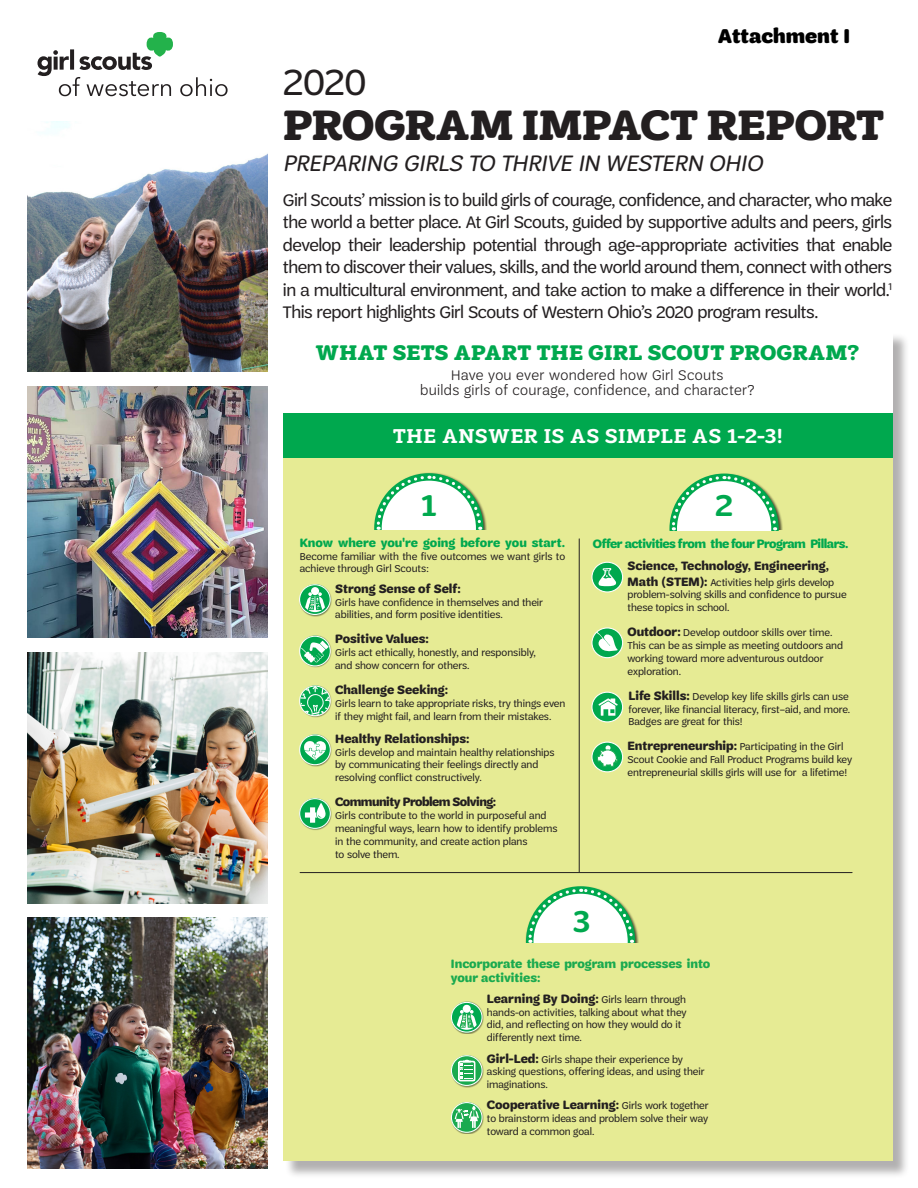
<style>
.page{position:relative;width:918px;height:1188px;background:#fff}
.page>*{position:absolute;margin:0;border:0;box-sizing:border-box;transform-origin:0 0}
.Header_2{font:700 45px "Trefoil Slab";letter-spacing:-.015em;color:#231f20}
.Page_Head{font:39px "Trefoil Sans";color:#231f20}
.t1{font:600 32.1px "Trefoil Slab";color:#00a84e}
.t2{font:600 32.1px "Trefoil Slab";color:#00a94e}
.Header_2-2{font:italic 24px "Trefoil Sans";letter-spacing:.005em;color:#231f20}
.t3{font:700 22.5px "Trefoil Slab";letter-spacing:.01em;color:#00a84e}
.t4{font:600 21.45px "Trefoil Slab";letter-spacing:.035em;color:#fff}
.t5{font:900 21px "Trefoil Sans";color:#000}
.Body{font:18px/22.5px "Trefoil Sans";letter-spacing:-.025em;color:#231f20;text-align:justify}
.t6{font:300 15px/15.5px "Trefoil Sans";letter-spacing:.025em;color:#231f20;text-align:center}
.t7{font:700 12.9px "Trefoil Sans";color:#231f20}
.t8{font:700 12.9px/21.8px "Trefoil Sans";letter-spacing:-.04em;color:#00a94e}
.t9{font:700 12.9px/14px "Trefoil Sans";color:#1aaa4f}
.t10{font:700 12.9px "Trefoil Sans";letter-spacing:-.005em;color:#00a84e}
.t11{font:700 12.9px "Trefoil Sans";letter-spacing:-.04em;color:#231f20}
.t12{font:10.65px/12.9px "Trefoil Sans";color:#231f20}
.s1{color:#231f20}
.s2{font-weight:700;font-size:12.9px}
.s3{font-weight:400;font-size:10.65px}
</style>
<div class="page">
<div style="left:285px;top:332px;width:624px;height:846px;background:#231f20;opacity:.35"></div>
<div style="left:283px;top:330px;width:609px;height:831px;background:#fff"></div>
<div style="left:283px;top:447px;width:609px;height:714px;background:#e6eb94"></div>
<div style="left:525px;top:886px;width:114px;height:57px;background:#231f20;opacity:.75"></div>
<svg style="left:526px;top:886px;width:109px;height:57px"></svg>
<div style="left:283px;top:413px;width:609px;height:45px;background:#00a84e"></div>
<div style="left:669px;top:473px;width:114px;height:57px;background:#231f20;opacity:.75"></div>
<svg style="left:670px;top:474px;width:109px;height:56px"></svg>
<div style="left:374px;top:473px;width:113px;height:57px;background:#231f20;opacity:.75"></div>
<svg style="left:374px;top:473px;width:109px;height:57px"></svg>
<hr style="left:579px;top:539px;width:1px;height:333px;background:#231f20">
<hr style="left:300px;top:872px;width:552px;height:1px;background:#231f20">
<div style="left:299px;top:584px;width:33px;height:32px;background:#231f20;opacity:.5"></div>
<svg style="left:300px;top:584px;width:30px;height:31px"></svg>
<div style="left:311px;top:587px;width:8px;height:8px;background:#fff;border-radius:50%"></div>
<svg style="left:303px;top:592px;width:24px;height:20px"></svg>
<div style="left:300px;top:635px;width:32px;height:33px;background:#231f20;opacity:.5"></div>
<svg style="left:300px;top:636px;width:30px;height:30px"></svg>
<svg style="left:301px;top:641px;width:28px;height:22px"></svg>
<div style="left:300px;top:685px;width:32px;height:32px;background:#231f20;opacity:.5"></div>
<svg style="left:300px;top:686px;width:30px;height:30px"></svg>
<div style="left:300px;top:734px;width:32px;height:33px;background:#231f20;opacity:.5"></div>
<svg style="left:300px;top:734px;width:30px;height:31px"></svg>
<svg style="left:304px;top:741px;width:22px;height:20px"></svg>
<div style="left:299px;top:798px;width:33px;height:32px;background:#231f20;opacity:.5"></div>
<svg style="left:300px;top:798px;width:30px;height:31px"></svg>
<svg style="left:305px;top:803px;width:21px;height:20px"></svg>
<div style="left:299px;top:584px;width:32px;height:31px;border:1px solid #fff;border-radius:50%"></div>
<div style="left:299px;top:636px;width:32px;height:30px;border:1px solid #fff;border-radius:50%"></div>
<div style="left:299px;top:686px;width:32px;height:30px;border:1px solid #fff;border-radius:50%"></div>
<div style="left:299px;top:734px;width:32px;height:31px;border:1px solid #fff;border-radius:50%"></div>
<div style="left:299px;top:798px;width:32px;height:31px;border:1px solid #fff;border-radius:50%"></div>
<svg style="left:592px;top:742px;width:31px;height:30px"></svg>
<div style="left:591px;top:742px;width:32px;height:30px;border:1px solid #fff;border-radius:50%"></div>
<svg style="left:592px;top:692px;width:31px;height:30px"></svg>
<div style="left:591px;top:692px;width:32px;height:30px;border:1px solid #fff;border-radius:50%"></div>
<svg style="left:592px;top:628px;width:31px;height:30px"></svg>
<svg style="left:594px;top:631px;width:24px;height:22px"></svg>
<div style="left:591px;top:627px;width:32px;height:31px;border:1px solid #fff;border-radius:50%"></div>
<svg style="left:592px;top:562px;width:31px;height:30px"></svg>
<div style="left:591px;top:562px;width:32px;height:31px;border:1px solid #fff;border-radius:50%"></div>
<svg style="left:597px;top:745px;width:21px;height:22px"></svg>
<svg style="left:598px;top:568px;width:18px;height:19px"></svg>
<svg style="left:598px;top:698px;width:20px;height:18px"></svg>
<div style="left:451px;top:1001px;width:33px;height:33px;background:#231f20;opacity:.5"></div>
<svg style="left:451px;top:1002px;width:31px;height:31px"></svg>
<div style="left:463px;top:1005px;width:8px;height:8px;background:#fff;border-radius:50%"></div>
<svg style="left:455px;top:1010px;width:24px;height:20px"></svg>
<div style="left:451px;top:1002px;width:32px;height:31px;border:1px solid #fff;border-radius:50%"></div>
<div style="left:451px;top:1102px;width:33px;height:32px;background:#231f20;opacity:.5"></div>
<svg style="left:451px;top:1102px;width:31px;height:31px"></svg>
<svg style="left:455px;top:1106px;width:24px;height:22px"></svg>
<div style="left:451px;top:1102px;width:32px;height:31px;border:1px solid #fff;border-radius:50%"></div>
<div style="left:451px;top:1055px;width:33px;height:32px;background:#231f20;opacity:.5"></div>
<svg style="left:451px;top:1055px;width:31px;height:31px"></svg>
<svg style="left:458px;top:1060px;width:18px;height:22px"></svg>
<div style="left:451px;top:1055px;width:32px;height:31px;border:1px solid #fff;border-radius:50%"></div>
<img style="left:27px;top:387px;width:241px;height:250px">
<img style="left:27px;top:652px;width:241px;height:251px">
<img style="left:27px;top:918px;width:241px;height:251px">
<svg style="left:38px;top:32px;width:135px;height:64px"></svg>
<svg style="left:180px;top:77px;width:48px;height:19px"></svg>
<img style="left:27px;top:121px;width:241px;height:251px">
<h3 class="t5" style="left:718px;top:24px;width:133px">Attachment I</h3>
<p class="Page_Head" style="left:283px;top:60px;width:85px">2020</p>
<p class="Header_2" style="left:283px;top:99px;width:603px">PROGRAM IMPACT REPORT</p>
<p class="Header_2-2" style="left:283px;top:150px;width:481px">PREPARING GIRLS TO THRIVE IN WESTERN OHIO</p>
<p class="Body" style="left:283px;top:189px;width:611px">Girl Scouts’ mission is to build girls of courage, confidence, and character, who make the world a better place. At Girl Scouts, guided by supportive adults and peers, girls develop their leadership potential through age-appropriate activities that enable them to discover their values, skills, and the world around them, connect with others in a multicultural environment, and take action to make a difference in their world.<sup>1<br></sup>This report highlights Girl Scouts of Western Ohio’s 2020 program results.</p>
<p class="t3" style="left:316px;top:340px;width:545px">WHAT SETS APART THE GIRL SCOUT PROGRAM?</p>
<p class="t6" style="left:420px;top:367px;width:336px">Have you ever wondered how Girl Scouts<br>builds girls of courage, confidence, and character?</p>
<p class="t4" style="left:393px;top:424px;width:391px">THE ANSWER IS AS SIMPLE AS 1-2-3!</p>
<p class="t2" style="left:421px;top:488px;width:17px">1</p>
<p class="t1" style="left:715px;top:488px;width:19px">2</p>
<p class="t10" style="left:300px;top:536px;width:267px">Know where you're going before you start.</p>
<p class="t12" style="left:300px;top:551px;width:267px;line-height:11.7px">Become familiar with the five outcomes we want girls to achieve through Girl Scouts:</p>
<p class="t7" style="left:335px;top:581px;width:127px">Strong Sense of Self:</p>
<p class="t12" style="left:335px;top:596px;width:209px">Girls have confidence in themselves and their abilities, and form positive identities.</p>
<p class="t7" style="left:335px;top:632px;width:95px">Positive Values:</p>
<p class="t12" style="left:335px;top:646px;width:202px">Girls act ethically, honestly, and responsibly, and show concern for others.</p>
<p class="t7" style="left:335px;top:683px;width:115px">Challenge Seeking:</p>
<p class="t12" style="left:335px;top:697px;width:232px">Girls learn to take appropriate risks, try things even if they might fail, and learn from their mistakes.</p>
<p class="t7" style="left:335px;top:731px;width:136px">Healthy Relationships:</p>
<p class="t12" style="left:335px;top:746px;width:221px">Girls develop and maintain healthy relationships by communicating their feelings directly and resolving conflict constructively.</p>
<p class="t11" style="left:335px;top:795px;width:163px">Community Problem Solving:</p>
<p class="t12" style="left:335px;top:809px;width:224px">Girls contribute to the world in purposeful and meaningful ways, learn how to identify problems in the community, and create action plans<br>to solve them.</p>
<p class="t8" style="left:628px;top:533px;width:222px;text-indent:-35px">Offer activities from the four Program Pillars.<br><span class="s1">Science, Technology, Engineering,</span></p>
<p class="t12" style="left:628px;top:576px;width:221px"><span class="s2">Math (STEM):</span> Activities help girls develop problem-solving skills and confidence to pursue these topics in school.</p>
<p class="t12" style="left:628px;top:626px;width:217px"><span class="s2">Outdoor:</span> Develop outdoor skills over time.<br>This can be as simple as meeting outdoors and working toward more adventurous outdoor exploration.</p>
<p class="t12" style="left:629px;top:690px;width:223px"><span class="s2">Life Skills:</span> Develop key life skills girls can use forever, like financial literacy, first–aid, and more.<br>Badges are great for this!</p>
<p class="t12" style="left:628px;top:740px;width:226px"><span class="s2">Entrepreneurship:</span> Participating in the Girl<br>Scout Cookie and Fall Product Programs build key entrepreneurial skills girls will use for a lifetime!</p>
<p class="t1" style="left:573px;top:904px;width:19px">3</p>
<p class="t9" style="left:451px;top:956px;width:261px">Incorporate these program processes into your activities:</p>
<p class="t12" style="left:487px;top:993px;width:201px"><span class="s2">Learning By Doing:</span> Girls learn through hands-on activities, talking about what they did, and reflecting on how they would do it differently next time.</p>
<p class="t12" style="left:487px;top:1053px;width:219px"><span class="s2">Girl-Led:</span> Girls shape their experience by asking questions, offering ideas, and using their imaginations.</p>
<p class="t7" style="left:487px;top:1098px;width:223px">Cooperative Learning: <span class="s3">Girls work together</span></p>
<p class="t12" style="left:487px;top:1112px;width:223px">to brainstorm ideas and problem solve their way toward a common goal.</p>
</div>
